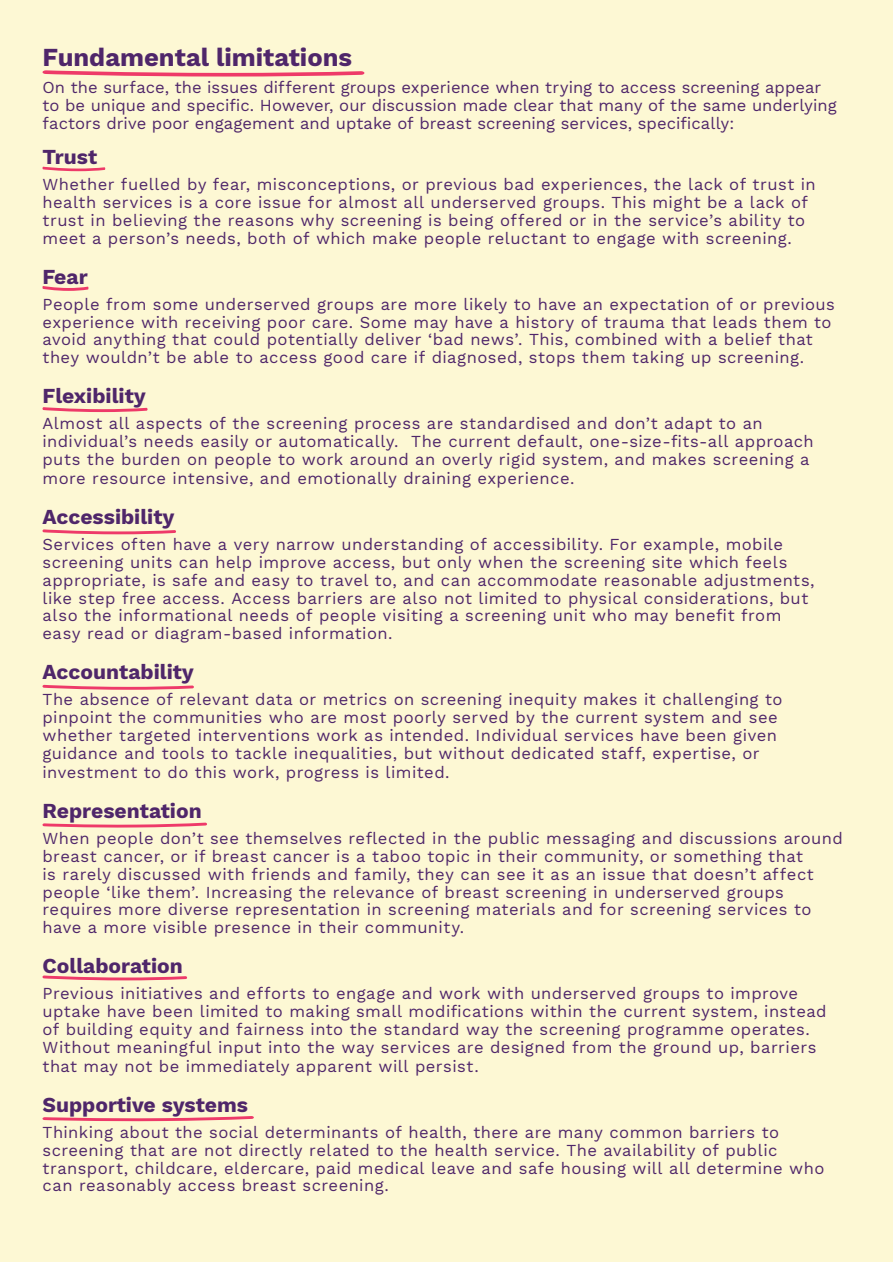
<style>
.page{position:relative;width:893px;height:1263px;background:#fff}
.page>*{position:absolute;margin:0;border:0;box-sizing:border-box;transform-origin:0 0}
.t1{font:700 25.5px "Work Sans";color:#4f266a}
.t2{font:700 21px "Work Sans";color:#4f266a}
.t3{font:16.5px/17.9px "Work Sans";letter-spacing:.025em;color:#4f266a}
.t4{font:16.5px/17.9px "Work Sans";color:#4f266a}
</style>
<div class="page">
<div style="left:1px;top:1px;width:892px;height:1261px;background:#fdf8d4"></div>
<svg style="left:43px;top:167px;width:62px;height:4px"></svg>
<svg style="left:43px;top:286px;width:45px;height:5px"></svg>
<svg style="left:43px;top:407px;width:105px;height:5px"></svg>
<svg style="left:42px;top:529px;width:134px;height:5px"></svg>
<svg style="left:42px;top:685px;width:152px;height:5px"></svg>
<svg style="left:42px;top:823px;width:165px;height:5px"></svg>
<svg style="left:42px;top:975px;width:145px;height:5px"></svg>
<svg style="left:42px;top:1116px;width:212px;height:5px"></svg>
<svg style="left:42px;top:70px;width:322px;height:7px"></svg>
<h1 class="t1" style="left:43px;top:43px;width:311px">Fundamental limitations</h1>
<p class="t4" style="left:43px;top:79px;width:796px">On the surface, the issues different groups experience when trying to access screening appear to be unique and specific. However, our discussion made clear that many of the same underlying factors drive poor engagement and uptake of breast screening services, specifically:</p>
<p class="t2" style="left:43px;top:145px;width:56px">Trust</p>
<p class="t3" style="left:43px;top:177px;width:775px">Whether fuelled by fear, misconceptions, or previous bad experiences, the lack of trust in health services is a core issue for almost all underserved groups. This might be a lack of trust in believing the reasons why screening is being offered or in the service’s ability to meet a person’s needs, both of which make people reluctant to engage with screening.</p>
<p class="t2" style="left:43px;top:264px;width:47px">Fear</p>
<p class="t3" style="left:43px;top:296px;width:794px">People from some underserved groups are more likely to have an expectation of or previous experience with receiving poor care. Some may have a history of trauma that leads them to avoid anything that could potentially deliver ‘bad news’. This, combined with a belief that they wouldn’t be able to access good care if diagnosed, stops them taking up screening.</p>
<p class="t2" style="left:43px;top:384px;width:105px">Flexibility</p>
<p class="t3" style="left:43px;top:415px;width:773px">Almost all aspects of the screening process are standardised and don’t adapt to an individual’s needs easily or automatically. The current default, one-size-fits-all approach puts the burden on people to work around an overly rigid system, and makes screening a</p>
<p class="t3" style="left:43px;top:470px;width:533px">more resource intensive, and emotionally draining experience.</p>
<p class="t2" style="left:43px;top:505px;width:133px">Accessibility</p>
<p class="t3" style="left:43px;top:536px;width:774px">Services often have a very narrow understanding of accessibility. For example, mobile screening units can help improve access, but only when the screening site which feels appropriate, is safe and easy to travel to, and can accommodate reasonable adjustments, like step free access. Access barriers are also not limited to physical considerations, but also the informational needs of people visiting a screening unit who may benefit from easy read or diagram-based information.</p>
<p class="t2" style="left:43px;top:660px;width:153px">Accountability</p>
<p class="t3" style="left:43px;top:691px;width:741px">The absence of relevant data or metrics on screening inequity makes it challenging to pinpoint the communities who are most poorly served by the current system and see whether targeted interventions work as intended. Individual services have been given guidance and tools to tackle inequalities, but without dedicated staff, expertise, or</p>
<p class="t3" style="left:43px;top:764px;width:409px">investment to do this work, progress is limited.</p>
<p class="t2" style="left:43px;top:798px;width:161px">Representation</p>
<p class="t3" style="left:43px;top:830px;width:802px">When people don’t see themselves reflected in the public messaging and discussions around breast cancer, or if breast cancer is a taboo topic in their community, or something that<br>is rarely discussed with friends and family, they can see it as an issue that doesn’t affect people ‘like them’. Increasing the relevance of breast screening in underserved groups requires more diverse representation in screening materials and for screening services to have a more visible presence in their community.</p>
<p class="t2" style="left:43px;top:953px;width:142px">Collaboration</p>
<p class="t3" style="left:43px;top:985px;width:785px">Previous initiatives and efforts to engage and work with underserved groups to improve uptake have been limited to making small modifications within the current system, instead of building equity and fairness into the standard way the screening programme operates.<br>Without meaningful input into the way services are designed from the ground up, barriers</p>
<p class="t3" style="left:43px;top:1058px;width:438px">that may not be immediately apparent will persist.</p>
<p class="t2" style="left:43px;top:1092px;width:207px">Supportive systems</p>
<p class="t3" style="left:43px;top:1124px;width:783px">Thinking about the social determinants of health, there are many common barriers to screening that are not directly related to the health service. The availability of public transport, childcare, eldercare, paid medical leave and safe housing will all determine who can reasonably access breast screening.</p>
</div>
